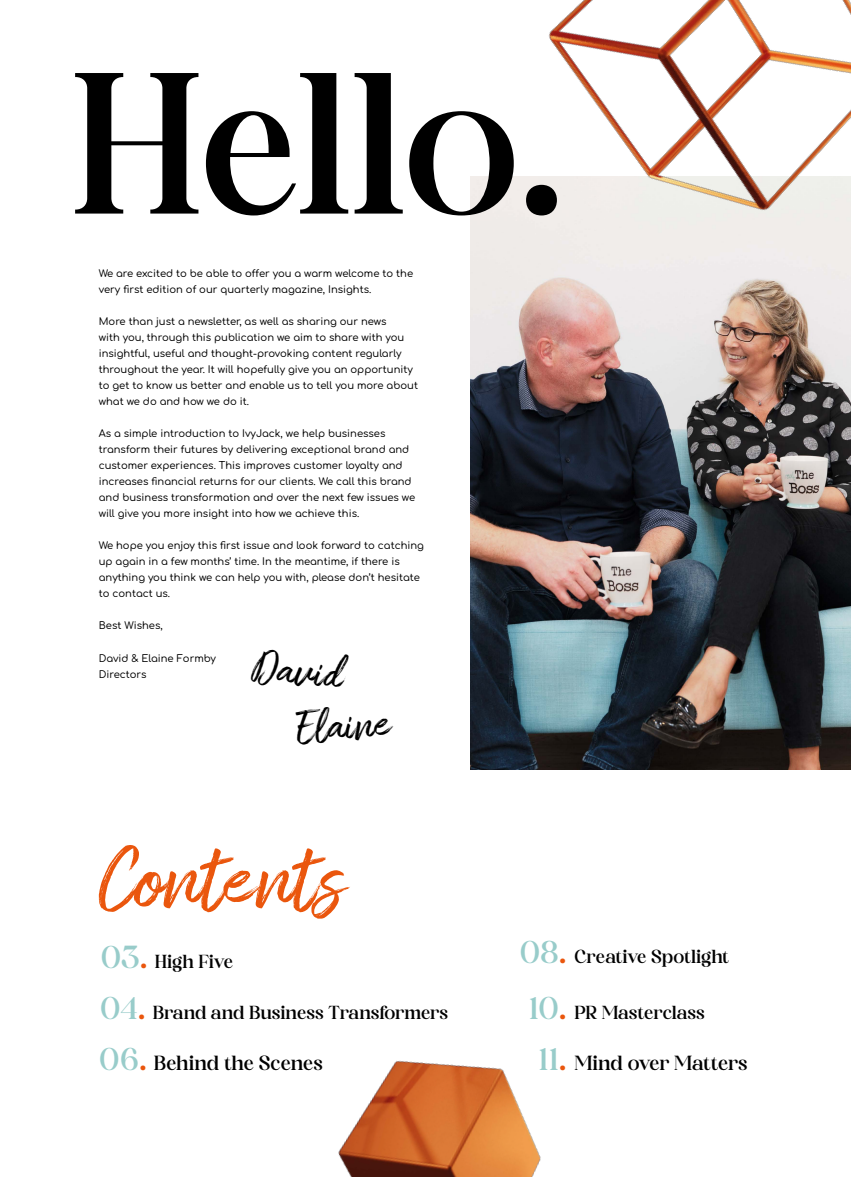
<style>
.page{position:relative;width:851px;height:1177px;background:#fff}
.page>*{position:absolute;margin:0;border:0;box-sizing:border-box;transform-origin:0 0}
.t1{font:191.7px "Adoha";letter-spacing:-.015em;color:#000}
.t2{font:88.1px "Amithen";color:#ea560d}
.t3{font:45px "Amithen";color:#000}
.t4{font:19.5px "Adoha";letter-spacing:-.005em;color:#000}
.t5{font:18px "Adoha";letter-spacing:-.01em;color:#000}
.t6{font:10px/16px "Comfortaa";color:#000}
.s1{font-size:30px;color:#98ccca}
.s2{font-size:30px;color:#ea560d}
</style>
<div class="page">
<img style="left:470px;top:177px;width:380px;height:592px">
<img style="left:338px;top:1060px;width:203px;height:116px">
<img style="left:504px;top:0;width:346px;height:268px">
<h1 class="t1" style="left:71px;top:9px;width:495px">Hello.</h1>
<p class="t6" style="left:99px;top:264px;width:316px">We are excited to be able to offer you a warm welcome to the very first edition of our quarterly magazine, Insights.</p>
<p class="t6" style="left:99px;top:312px;width:321px">More than just a newsletter, as well as sharing our news<br>with you, through this publication we aim to share with you insightful, useful and thought-provoking content regularly throughout the year. It will hopefully give you an opportunity to get to know us better and enable us to tell you more about what we do and how we do it.</p>
<p class="t6" style="left:99px;top:424px;width:318px">As a simple introduction to IvyJack, we help businesses transform their futures by delivering exceptional brand and customer experiences. This improves customer loyalty and increases financial returns for our clients. We call this brand and business transformation and over the next few issues we will give you more insight into how we achieve this.</p>
<p class="t6" style="left:99px;top:536px;width:326px">We hope you enjoy this first issue and look forward to catching up again in a few months’ time. In the meantime, if there is anything you think we can help you with, please don’t hesitate to contact us.</p>
<p class="t6" style="left:99px;top:616px;width:65px">Best Wishes,</p>
<p class="t6" style="left:99px;top:648px;width:119px">David &amp; Elaine Formby<br>Directors</p>
<h3 class="t3" style="left:255px;top:639px;width:93px;rotate:6deg">David</h3>
<h3 class="t3" style="left:294px;top:701px;width:95px;rotate:-4deg">Elaine</h3>
<h2 class="t2" style="left:99px;top:825px;width:246px">Contents</h2>
<h3 class="t5" style="left:100px;top:948px;width:134px"><span class="s1">03</span><span class="s2">.</span> High Five</h3>
<h3 class="t5" style="left:519px;top:943px;width:211px"><span class="s1">08</span><span class="s2">.</span> Creative Spotlight</h3>
<h3 class="t5" style="left:100px;top:999px;width:350px"><span class="s1">04</span><span class="s2">.</span> Brand and Business Transformers</h3>
<h3 class="t5" style="left:528px;top:999px;width:177px"><span class="s1">10</span><span class="s2">.</span> PR Masterclass</h3>
<h3 class="t4" style="left:99px;top:1049px;width:225px"><span class="s1">06</span><span class="s2">.</span> Behind the Scenes</h3>
<h3 class="t4" style="left:538px;top:1049px;width:211px"><span class="s1">11</span><span class="s2">.</span> Mind over Matters</h3>
</div>
